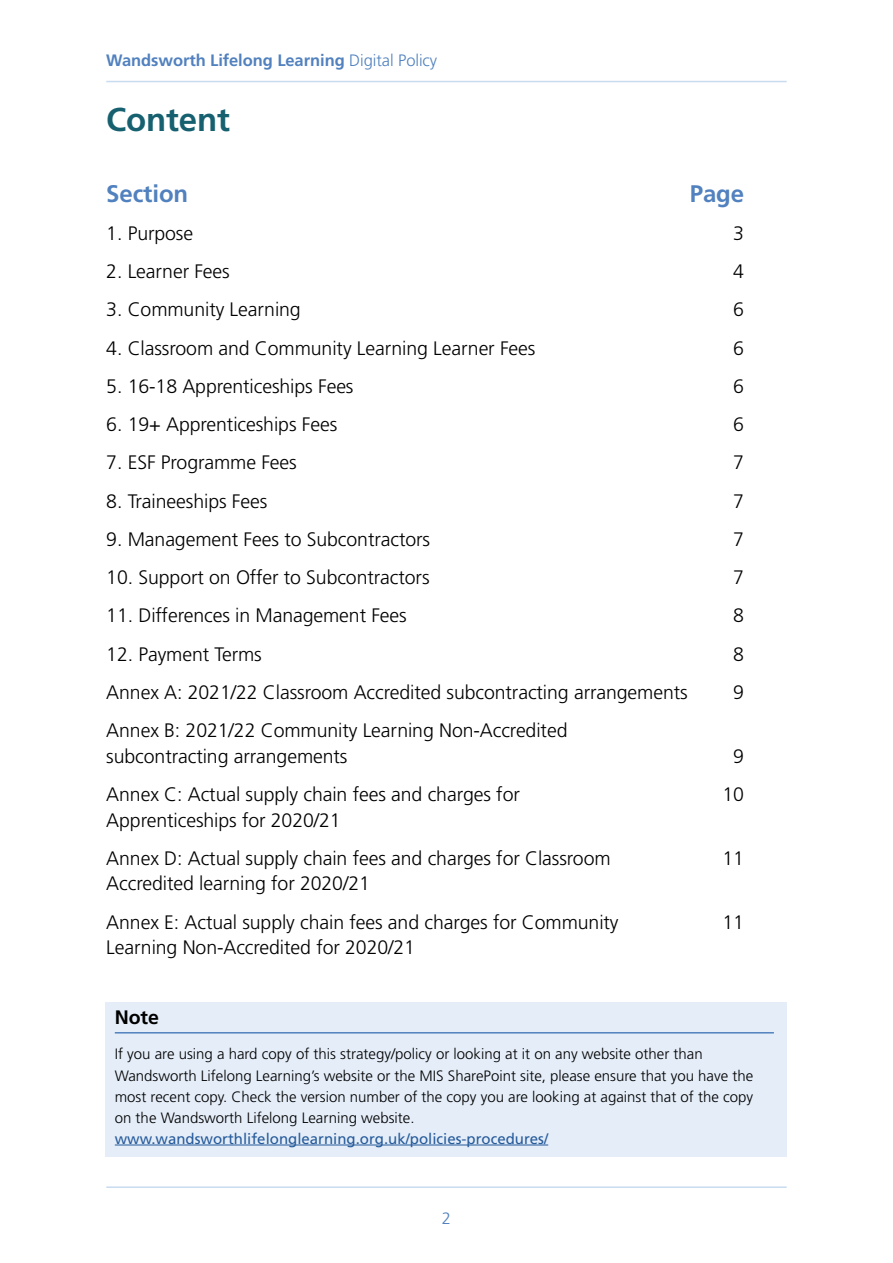
<style>
.page{position:relative;width:893px;height:1263px;background:#fff}
.page>*{position:absolute;margin:0;border:0;box-sizing:border-box;transform-origin:0 0}
.t1{font:700 33px "Frutiger LT";letter-spacing:-.005em;color:#166070}
.t2{font:700 24px "Frutiger LT";letter-spacing:-.005em;color:#5181be}
.t3{font:300 19.5px/38.2px "Frutiger LT";letter-spacing:-.005em;color:#000}
.t4{font:700 19.5px "Frutiger LT";color:#000}
.t5{font:700 16.5px "Frutiger LT";letter-spacing:-.005em;color:#5181be}
.t6{font:300 16.5px "Frutiger LT";color:#5181be}
.t7{font:300 15px/21px "Frutiger LT";color:#000}
.t8{font:15px "Frutiger LT";color:#265b9b}
.s1{font-weight:300}
</style>
<div class="page">
<hr style="left:106px;top:1186px;width:681px;height:2px;background:#c8dbef">
<hr style="left:106px;top:81px;width:681px;height:1px;background:#c8dbef">
<div style="left:105px;top:1002px;width:682px;height:155px;background:#e4edf8"></div>
<hr style="left:115px;top:1032px;width:659px;height:1px;background:#5181be">
<hr style="left:115px;top:1144px;width:433px;height:1px;background:#265b9b">
<p class="t5" style="left:106px;top:50px;width:332px">Wandsworth Lifelong Learning <span class="s1">Digital Policy</span></p>
<h1 class="t1" style="left:106px;top:100px;width:125px">Content</h1>
<p class="t2" style="left:106px;top:179px;width:83px">Section</p>
<p class="t2" style="left:690px;top:179px;width:56px">Page</p>
<p class="t3" style="left:106px;top:214px;width:88px">1. Purpose</p>
<p class="t3" style="left:733px;top:214px;width:12px">3</p>
<p class="t3" style="left:106px;top:252px;width:125px">2. Learner Fees</p>
<p class="t3" style="left:733px;top:252px;width:12px">4</p>
<p class="t3" style="left:106px;top:291px;width:196px">3. Community Learning</p>
<p class="t3" style="left:733px;top:291px;width:12px">6</p>
<p class="t3" style="left:106px;top:329px;width:431px">4. Classroom and Community Learning Learner Fees</p>
<p class="t3" style="left:733px;top:329px;width:12px">6</p>
<p class="t3" style="left:106px;top:367px;width:249px">5. 16-18 Apprenticeships Fees</p>
<p class="t3" style="left:733px;top:367px;width:12px">6</p>
<p class="t3" style="left:106px;top:406px;width:232px">6. 19+ Apprenticeships Fees</p>
<p class="t3" style="left:733px;top:406px;width:12px">6</p>
<p class="t3" style="left:106px;top:444px;width:192px">7. ESF Programme Fees</p>
<p class="t3" style="left:733px;top:444px;width:12px">7</p>
<p class="t3" style="left:106px;top:482px;width:163px">8. Traineeships Fees</p>
<p class="t3" style="left:733px;top:482px;width:12px">7</p>
<p class="t3" style="left:106px;top:520px;width:325px">9. Management Fees to Subcontractors</p>
<p class="t3" style="left:733px;top:520px;width:12px">7</p>
<p class="t3" style="left:106px;top:559px;width:325px">10. Support on Offer to Subcontractors</p>
<p class="t3" style="left:733px;top:559px;width:12px">7</p>
<p class="t3" style="left:106px;top:597px;width:302px">11. Differences in Management Fees</p>
<p class="t3" style="left:733px;top:597px;width:12px">8</p>
<p class="t3" style="left:106px;top:635px;width:157px">12. Payment Terms</p>
<p class="t3" style="left:733px;top:635px;width:12px">8</p>
<p class="t3" style="left:106px;top:673px;width:583px">Annex A: 2021/22 Classroom Accredited subcontracting arrangements</p>
<p class="t3" style="left:733px;top:673px;width:12px">9</p>
<p class="t3" style="left:106px;top:718px;width:463px;line-height:25.5px">Annex B: 2021/22 Community Learning Non-Accredited subcontracting arrangements</p>
<p class="t3" style="left:733px;top:737px;width:12px">9</p>
<p class="t3" style="left:106px;top:775px;width:415px">Annex C: Actual supply chain fees and charges for</p>
<p class="t3" style="left:722px;top:775px;width:23px">10</p>
<p class="t3" style="left:106px;top:801px;width:506px">Apprenticeships for 2020/21<br>Annex D: Actual supply chain fees and charges for Classroom</p>
<p class="t3" style="left:722px;top:839px;width:23px">11</p>
<p class="t3" style="left:106px;top:865px;width:514px">Accredited learning for 2020/21<br>Annex E: Actual supply chain fees and charges for Community</p>
<p class="t3" style="left:106px;top:928px;width:310px">Learning Non-Accredited for 2020/21</p>
<p class="t3" style="left:722px;top:903px;width:23px">11</p>
<p class="t4" style="left:115px;top:1005px;width:46px">Note</p>
<p class="t7" style="left:115px;top:1044px;width:640px">If you are using a hard copy of this strategy/policy or looking at it on any website other than Wandsworth Lifelong Learning’s website or the MIS SharePoint site, please ensure that you have the most recent copy. Check the version number of the copy you are looking at against that of the copy on the Wandsworth Lifelong Learning website.</p>
<p class="t8" style="left:115px;top:1129px;width:435px">www.wandsworthlifelonglearning.org.uk/policies-procedures/</p>
<p class="t6" style="left:442px;top:1209px;width:11px">2</p>
</div>
